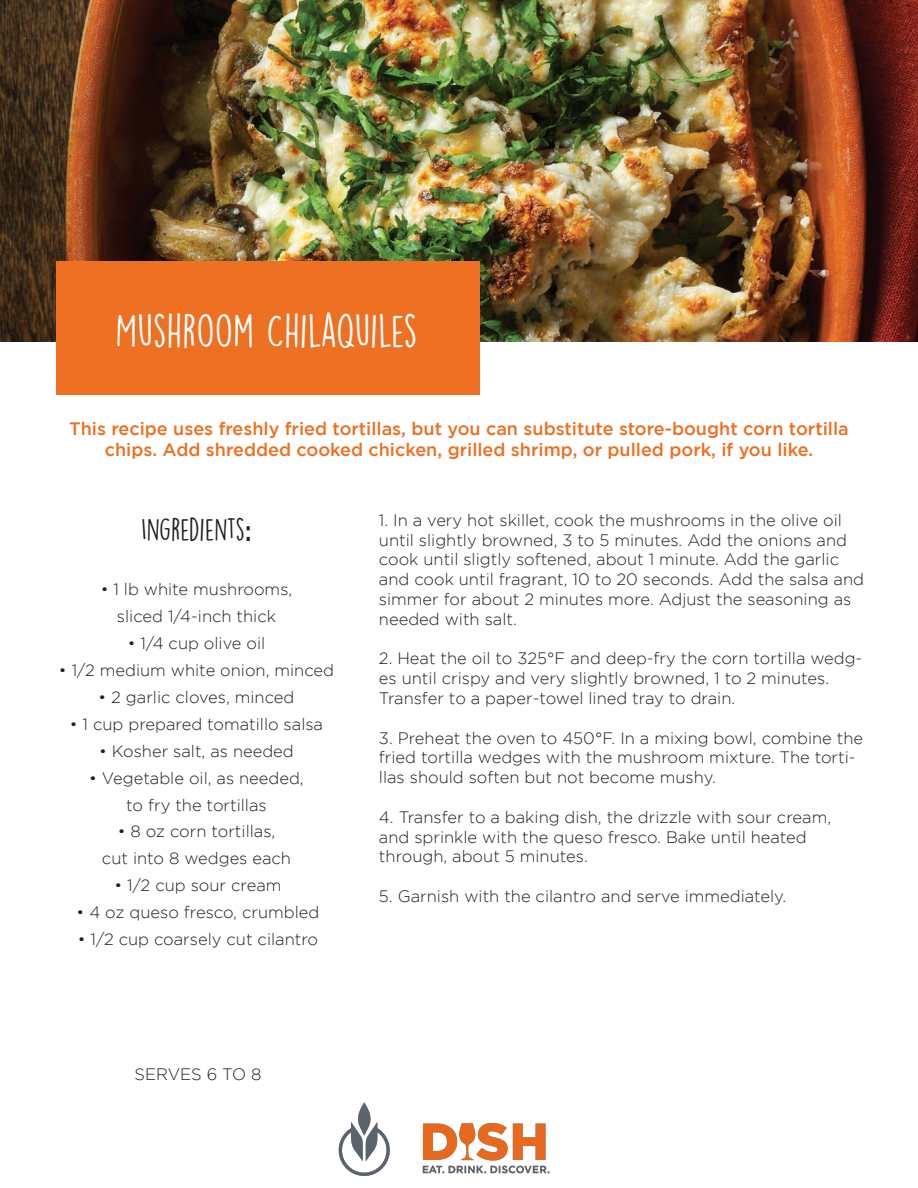
<style>
.page{position:relative;width:918px;height:1188px;background:#fff}
.page>*{position:absolute;margin:0;border:0;box-sizing:border-box;transform-origin:0 0}
.t1{font:42px "DK Lemon Yellow Sun";color:#fff}
.t2{font:28.5px "DK Lemon Yellow Sun";color:#231f20}
.t3{font:500 18px/21.6px "Gotham";color:#ed7023;text-align:center}
.t4{font:300 16.5px/19.8px "Gotham";color:#231f20}
.s1{font-family:"Raleway";font-weight:700}
</style>
<div class="page">
<img style="left:0;top:0;width:918px;height:341px">
<div style="left:56px;top:261px;width:424px;height:134px;background:#ed7023"></div>
<img style="left:338px;top:1102px;width:212px;height:74px">
<h1 class="t1" style="left:115px;top:305px;width:304px">MUSHROOM CHILAQUILES</h1>
<p class="t3" style="left:69px;top:417px;width:781px">This recipe uses freshly fried tortillas, but you can substitute store-bought corn tortilla chips. Add shredded cooked chicken, grilled shrimp, or pulled pork, if you like.</p>
<h2 class="t2" style="left:141px;top:512px;width:112px">INGREDIENTS<span class="s1">:</span></h2>
<p class="t4" style="left:101px;top:575px;width:193px;line-height:27px;text-align:center">• 1 lb white mushrooms, sliced 1/4-inch thick</p>
<p class="t4" style="left:128px;top:633px;width:139px">• 1/4 cup olive oil</p>
<p class="t4" style="left:59px;top:660px;width:277px">• 1/2 medium white onion, minced</p>
<p class="t4" style="left:99px;top:687px;width:197px">• 2 garlic cloves, minced</p>
<p class="t4" style="left:70px;top:714px;width:255px">• 1 cup prepared tomatillo salsa</p>
<p class="t4" style="left:99px;top:741px;width:196px">• Kosher salt, as needed</p>
<p class="t4" style="left:89px;top:764px;width:216px;line-height:27px;text-align:center">• Vegetable oil, as needed, to fry the tortillas</p>
<p class="t4" style="left:102px;top:818px;width:191px;line-height:27px;text-align:center">• 8 oz corn tortillas,<br>cut into 8 wedges each</p>
<p class="t4" style="left:115px;top:876px;width:169px">• 1/2 cup sour cream</p>
<p class="t4" style="left:77px;top:903px;width:244px">• 4 oz queso fresco, crumbled</p>
<p class="t4" style="left:78px;top:930px;width:242px">• 1/2 cup coarsely cut cilantro</p>
<p class="t4" style="left:379px;top:510px;width:487px">1. In a very hot skillet, cook the mushrooms in the olive oil until slightly browned, 3 to 5 minutes. Add the onions and cook until sligtly softened, about 1 minute. Add the garlic and cook until fragrant, 10 to 20 seconds. Add the salsa and simmer for about 2 minutes more. Adjust the seasoning as needed with salt.</p>
<p class="t4" style="left:379px;top:648px;width:485px">2. Heat the oil to 325°F and deep-fry the corn tortilla wedg&shy;es until crispy and very slightly browned, 1 to 2 minutes.<br>Transfer to a paper-towel lined tray to drain.</p>
<p class="t4" style="left:379px;top:728px;width:486px">3. Preheat the oven to 450°F. In a mixing bowl, combine the fried tortilla wedges with the mushroom mixture. The torti&shy;llas should soften but not become mushy.</p>
<p class="t4" style="left:379px;top:807px;width:454px">4. Transfer to a baking dish, the drizzle with sour cream, and sprinkle with the queso fresco. Bake until heated through, about 5 minutes.</p>
<p class="t4" style="left:379px;top:886px;width:409px">5. Garnish with the cilantro and serve immediately.</p>
<p class="t4" style="left:135px;top:1065px;width:128px">SERVES 6 TO 8</p>
</div>
